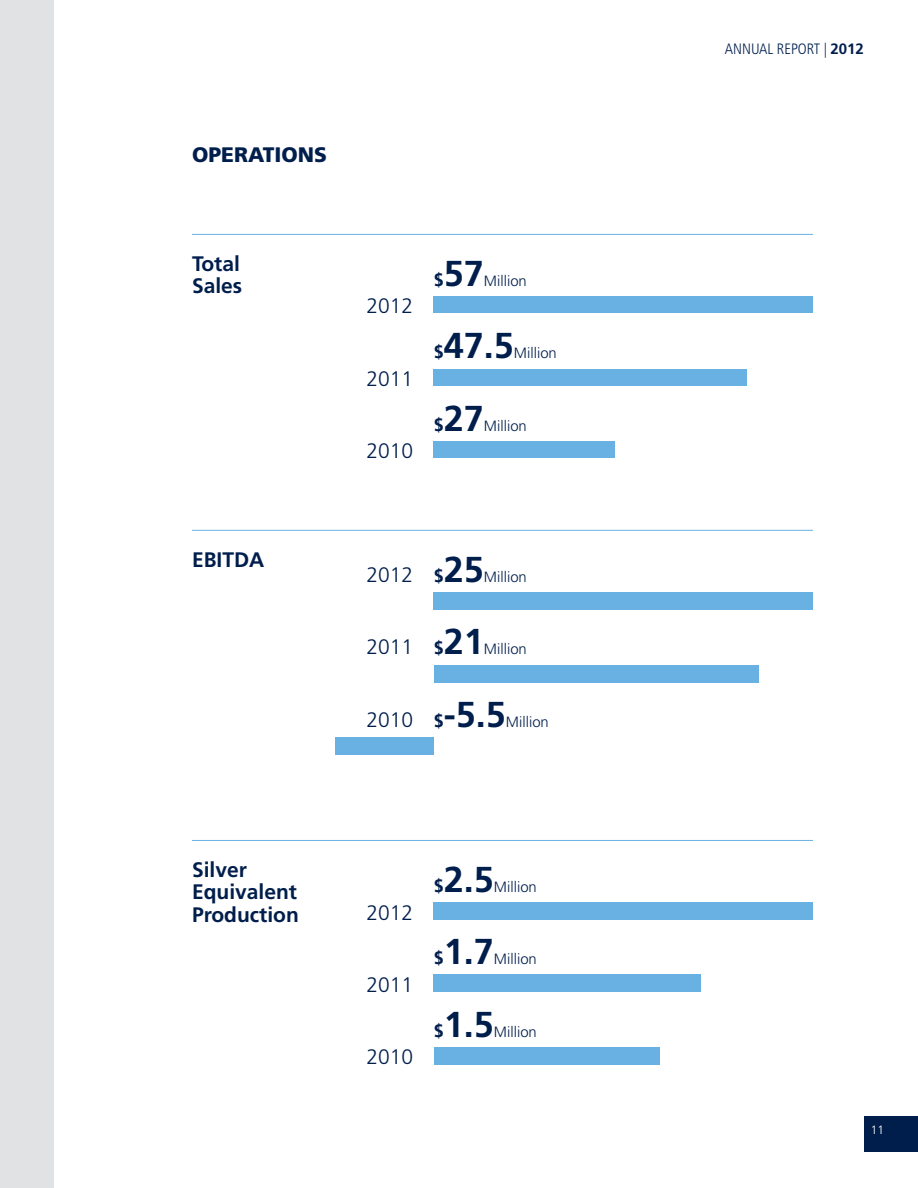
<style>
.page{position:relative;width:918px;height:1188px;background:#fff}
.page>*{position:absolute;margin:0;border:0;box-sizing:border-box;transform-origin:0 0}
.t1{font:700 36px "Frutiger";color:#001e4c}
.t2{font:700 21px/22.5px "Frutiger";color:#001e4c}
.t3{font:300 21px "Frutiger";color:#001e4c}
.t4{font:900 21px "Frutiger";color:#001e4c}
.t5{font:300 condensed 15px "Frutiger";color:#001e4c}
.t6{font:300 14.85px "Frutiger";color:#001e4c}
.t7{font:300 12px "Frutiger";color:#fff}
.s1{font-weight:700;font-stretch:normal}
.s2{font-size:18px}
</style>
<div class="page">
<div style="left:0;top:0;width:54px;height:1188px;background:#e1e2e4"></div>
<div style="left:434px;top:592px;width:379px;height:18px;background:#69b1e2"></div>
<div style="left:434px;top:665px;width:324px;height:17px;background:#69b1e2"></div>
<div style="left:336px;top:737px;width:98px;height:18px;background:#69b1e2"></div>
<hr style="left:192px;top:530px;width:621px;height:1px;background:#69b1e2">
<div style="left:434px;top:296px;width:379px;height:17px;background:#69b1e2"></div>
<div style="left:434px;top:369px;width:313px;height:17px;background:#69b1e2"></div>
<div style="left:434px;top:441px;width:181px;height:17px;background:#69b1e2"></div>
<hr style="left:192px;top:234px;width:621px;height:1px;background:#69b1e2">
<div style="left:434px;top:902px;width:379px;height:18px;background:#69b1e2"></div>
<div style="left:434px;top:975px;width:267px;height:17px;background:#69b1e2"></div>
<div style="left:434px;top:1047px;width:226px;height:17px;background:#69b1e2"></div>
<hr style="left:192px;top:840px;width:621px;height:1px;background:#69b1e2">
<div style="left:864px;top:1116px;width:54px;height:35px;background:#001e4c"></div>
<p class="t5" style="left:725px;top:40px;width:141px">ANNUAL REPORT | <span class="s1">2012</span></p>
<h2 class="t4" style="left:192px;top:142px;width:137px">OPERATIONS</h2>
<h2 class="t2" style="left:192px;top:252px;width:52px">Total<br>Sales</h2>
<h1 class="t1" style="left:434px;top:252px;width:52px"><span class="s2">$</span>57</h1>
<p class="t6" style="left:484px;top:272px;width:44px">Million</p>
<h2 class="t3" style="left:367px;top:294px;width:48px">2012</h2>
<h1 class="t1" style="left:434px;top:325px;width:82px"><span class="s2">$</span>47.5</h1>
<p class="t6" style="left:514px;top:345px;width:44px">Million</p>
<h2 class="t3" style="left:367px;top:367px;width:48px">2011</h2>
<h1 class="t1" style="left:434px;top:397px;width:52px"><span class="s2">$</span>27</h1>
<p class="t6" style="left:484px;top:417px;width:44px">Million</p>
<h2 class="t3" style="left:367px;top:439px;width:48px">2010</h2>
<h2 class="t2" style="left:192px;top:548px;width:74px">EBITDA</h2>
<h2 class="t3" style="left:367px;top:563px;width:48px">2012</h2>
<h1 class="t1" style="left:434px;top:548px;width:52px"><span class="s2">$</span>25</h1>
<p class="t6" style="left:484px;top:568px;width:44px">Million</p>
<h2 class="t3" style="left:367px;top:635px;width:48px">2011</h2>
<h1 class="t1" style="left:434px;top:621px;width:52px"><span class="s2">$</span>21</h1>
<p class="t6" style="left:484px;top:641px;width:44px">Million</p>
<h2 class="t3" style="left:367px;top:708px;width:48px">2010</h2>
<h1 class="t1" style="left:434px;top:693px;width:74px"><span class="s2">$</span>-5.5</h1>
<p class="t6" style="left:506px;top:713px;width:44px">Million</p>
<h2 class="t2" style="left:192px;top:858px;width:108px">Silver<br>Equivalent<br>Production</h2>
<h2 class="t3" style="left:367px;top:900px;width:48px">2012</h2>
<h1 class="t1" style="left:434px;top:858px;width:62px"><span class="s2">$</span>2.5</h1>
<p class="t6" style="left:494px;top:878px;width:44px">Million</p>
<h1 class="t1" style="left:434px;top:931px;width:62px"><span class="s2">$</span>1.7</h1>
<p class="t6" style="left:494px;top:951px;width:44px">Million</p>
<h2 class="t3" style="left:367px;top:973px;width:48px">2011</h2>
<h1 class="t1" style="left:434px;top:1003px;width:62px"><span class="s2">$</span>1.5</h1>
<p class="t6" style="left:494px;top:1023px;width:44px">Million</p>
<h2 class="t3" style="left:367px;top:1045px;width:48px">2010</h2>
<p class="t7" style="left:871px;top:1123px;width:15px">11</p>
</div>
